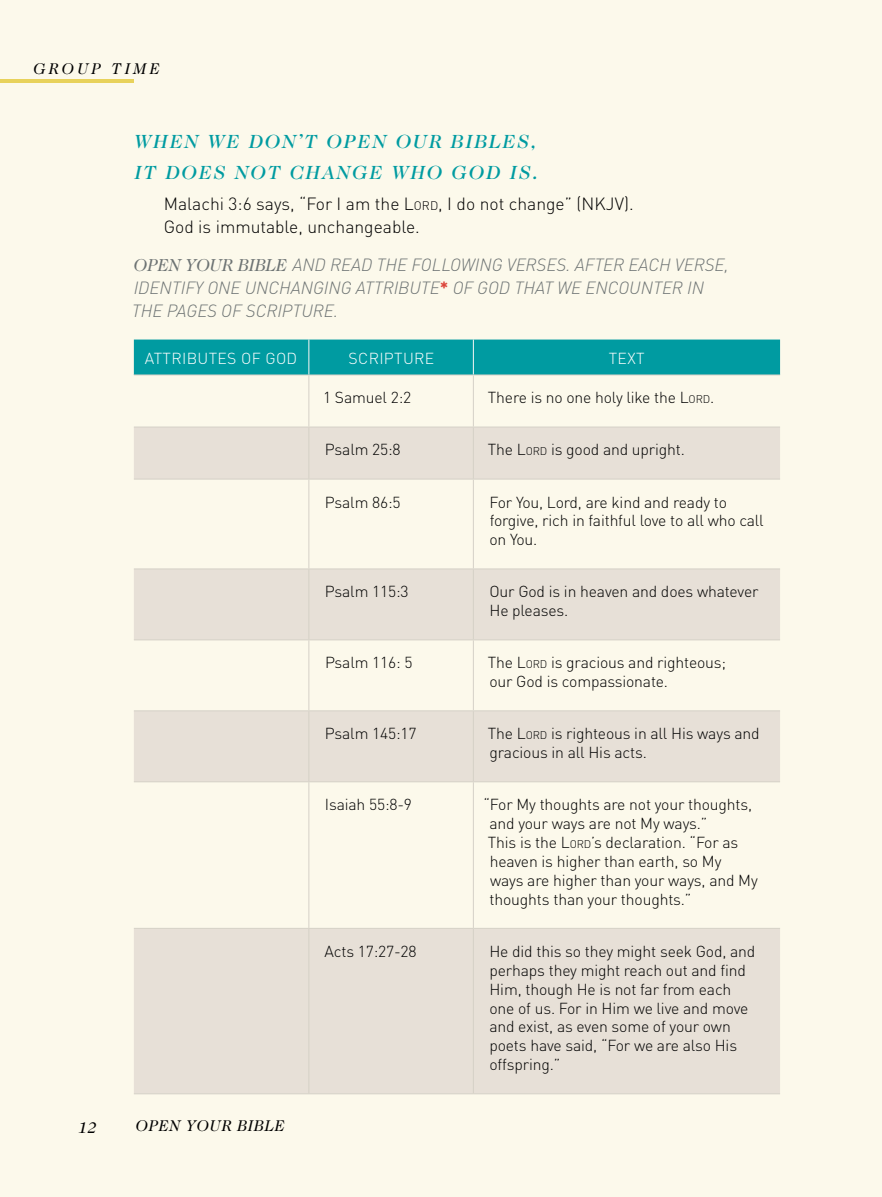
<style>
.page{position:relative;width:882px;height:1197px;background:#fcf9eb}
.page>*{position:absolute;margin:0;border:0;box-sizing:border-box;transform-origin:0 0}
.t1{font:italic 500 19.25px/31.5px "Caslon 224 Std";letter-spacing:.1em;color:#009ba1}
.t2{font:italic 300 17.5px/22.8px "DIN";color:#6d7373}
.t3{font:300 17.5px/22.8px "DIN";color:#000}
.t4{font:300 15.75px/18.9px "DIN";letter-spacing:-.01em;color:#000}
.t5{font:300 15.75px "DIN";letter-spacing:.02em;color:#fff}
.t6{font:italic 15.75px "Caslon 224 Std";letter-spacing:.05em;color:#000}
.t7{font:italic 15.75px "Caslon 224 Std";letter-spacing:.2em;color:#000}
.s1{font-style:inherit}
.s2{font-size:12.25px}
.s3{font-family:"Caslon 224 Std";font-weight:400}
.s4{font-weight:700;font-style:normal;color:#dc463c}
.s5{font-size:11.03px}
</style>
<div class="page">
<hr style="left:0;top:79px;width:134px;height:4px;background:#e8d25b">
<div style="left:134px;top:340px;width:646px;height:35px;background:#009ba1"></div>
<div style="left:134px;top:428px;width:646px;height:51px;background:#e7e0d7"></div>
<svg style="left:134px;top:570px;width:646px;height:523px;fill:#e7e0d7"></svg>
<hr style="left:134px;top:375px;width:175px;height:1px;background:#d5d1c7">
<hr style="left:309px;top:375px;width:164px;height:1px;background:#d5d1c7">
<hr style="left:308px;top:375px;width:1px;height:52px;background:#d5d1c7">
<hr style="left:473px;top:375px;width:307px;height:1px;background:#d5d1c7">
<hr style="left:473px;top:375px;width:1px;height:52px;background:#d5d1c7">
<hr style="left:134px;top:427px;width:175px;height:1px;background:#d5d1c7">
<hr style="left:309px;top:427px;width:164px;height:1px;background:#d5d1c7">
<hr style="left:308px;top:427px;width:1px;height:52px;background:#d5d1c7">
<hr style="left:473px;top:427px;width:307px;height:1px;background:#d5d1c7">
<hr style="left:473px;top:427px;width:1px;height:52px;background:#d5d1c7">
<hr style="left:134px;top:479px;width:175px;height:1px;background:#d5d1c7">
<hr style="left:309px;top:479px;width:164px;height:1px;background:#d5d1c7">
<hr style="left:308px;top:480px;width:1px;height:89px;background:#d5d1c7">
<hr style="left:473px;top:479px;width:307px;height:1px;background:#d5d1c7">
<hr style="left:473px;top:480px;width:1px;height:89px;background:#d5d1c7">
<hr style="left:134px;top:569px;width:175px;height:1px;background:#d5d1c7">
<hr style="left:309px;top:569px;width:164px;height:1px;background:#d5d1c7">
<hr style="left:308px;top:569px;width:1px;height:70px;background:#d5d1c7">
<hr style="left:473px;top:569px;width:307px;height:1px;background:#d5d1c7">
<hr style="left:473px;top:569px;width:1px;height:70px;background:#d5d1c7">
<hr style="left:134px;top:639px;width:175px;height:1px;background:#d5d1c7">
<hr style="left:309px;top:639px;width:164px;height:1px;background:#d5d1c7">
<hr style="left:308px;top:640px;width:1px;height:70px;background:#d5d1c7">
<hr style="left:473px;top:639px;width:307px;height:1px;background:#d5d1c7">
<hr style="left:473px;top:640px;width:1px;height:70px;background:#d5d1c7">
<hr style="left:134px;top:710px;width:175px;height:1px;background:#d5d1c7">
<hr style="left:309px;top:710px;width:164px;height:1px;background:#d5d1c7">
<hr style="left:308px;top:711px;width:1px;height:70px;background:#d5d1c7">
<hr style="left:473px;top:710px;width:307px;height:1px;background:#d5d1c7">
<hr style="left:473px;top:711px;width:1px;height:70px;background:#d5d1c7">
<hr style="left:134px;top:781px;width:175px;height:1px;background:#d5d1c7">
<hr style="left:309px;top:781px;width:164px;height:1px;background:#d5d1c7">
<hr style="left:308px;top:782px;width:1px;height:146px;background:#d5d1c7">
<hr style="left:473px;top:781px;width:307px;height:1px;background:#d5d1c7">
<hr style="left:473px;top:782px;width:1px;height:146px;background:#d5d1c7">
<hr style="left:134px;top:928px;width:175px;height:1px;background:#d5d1c7">
<hr style="left:309px;top:928px;width:164px;height:1px;background:#d5d1c7">
<hr style="left:308px;top:929px;width:1px;height:164px;background:#d5d1c7">
<hr style="left:473px;top:928px;width:307px;height:1px;background:#d5d1c7">
<hr style="left:473px;top:929px;width:1px;height:164px;background:#d5d1c7">
<hr style="left:134px;top:1093px;width:175px;height:1px;background:#d5d1c7">
<hr style="left:309px;top:1093px;width:164px;height:1px;background:#d5d1c7">
<hr style="left:473px;top:1093px;width:307px;height:1px;background:#d5d1c7">
<hr style="left:308px;top:340px;width:1px;height:35px;background:#f9f7f5">
<hr style="left:473px;top:340px;width:1px;height:35px;background:#f9f7f5">
<p class="t7" style="left:34px;top:60px;width:128px">GROUP TIME</p>
<p class="t1" style="left:134px;top:125px;width:405px">WHEN WE DON’T OPEN OUR BIBLES,<br>IT DOES NOT CHANGE WHO GOD IS.</p>
<p class="t3" style="left:164px;top:192px;width:471px">Malachi 3:6 says, “For I am the <span class="s1">L</span><span class="s2">ORD</span>, I do not change” (NKJV).<br>God is immutable, unchangeable.</p>
<p class="t2" style="left:132px;top:253px;width:598px"><span class="s3">OPEN YOUR BIBLE</span> AND READ THE FOLLOWING VERSES. AFTER EACH VERSE,<br>IDENTIFY ONE UNCHANGING ATTRIBUTE<span class="s4">*</span> OF GOD THAT WE ENCOUNTER IN<br>THE PAGES OF SCRIPTURE.</p>
<p class="t5" style="left:145px;top:349px;width:154px">ATTRIBUTES OF GOD</p>
<p class="t5" style="left:349px;top:349px;width:87px">SCRIPTURE</p>
<p class="t5" style="left:609px;top:349px;width:37px">TEXT</p>
<p class="t4" style="left:323px;top:388px;width:90px">1 Samuel 2:2</p>
<p class="t4" style="left:488px;top:388px;width:228px">There is no one holy like the <span class="s1">L</span><span class="s5">ORD</span>.</p>
<p class="t4" style="left:325px;top:440px;width:77px">Psalm 25:8</p>
<p class="t4" style="left:488px;top:440px;width:199px">The <span class="s1">L</span><span class="s5">ORD</span> is good and upright.</p>
<p class="t4" style="left:325px;top:492px;width:77px">Psalm 86:5</p>
<p class="t4" style="left:489px;top:492px;width:276px">For You, Lord, are kind and ready to forgive, rich in faithful love to all who call on You.</p>
<p class="t6" style="left:79px;top:1118px;width:20px">12</p>
<p class="t6" style="left:136px;top:1117px;width:151px">OPEN YOUR BIBLE</p>
<p class="t4" style="left:325px;top:582px;width:85px">Psalm 115:3</p>
<p class="t4" style="left:489px;top:582px;width:271px">Our God is in heaven and does whatever<br>He pleases.</p>
<p class="t4" style="left:325px;top:653px;width:89px">Psalm 116: 5</p>
<p class="t4" style="left:488px;top:653px;width:240px">The <span class="s1">L</span><span class="s5">ORD</span> is gracious and righteous; our God is compassionate.</p>
<p class="t4" style="left:325px;top:724px;width:93px">Psalm 145:17</p>
<p class="t4" style="left:488px;top:724px;width:273px">The <span class="s1">L</span><span class="s5">ORD</span> is righteous in all His ways and gracious in all His acts.</p>
<p class="t4" style="left:325px;top:795px;width:89px">Isaiah 55:8-9</p>
<p class="t4" style="left:484px;top:795px;width:276px">“For My thoughts are not your thoughts, and your ways are not My ways.”<br>This is the L<span class="s5">ORD</span>’s declaration. “For as heaven is higher than earth, so My<br>ways are higher than your ways, and My thoughts than your thoughts.”</p>
<p class="t4" style="left:324px;top:942px;width:94px">Acts 17:27-28</p>
<p class="t4" style="left:489px;top:942px;width:268px">He did this so they might seek God, and perhaps they might reach out and find<br>Him, though He is not far from each one of us. For in Him we live and move and exist, as even some of your own poets have said, “For we are also His offspring.”</p>
</div>
